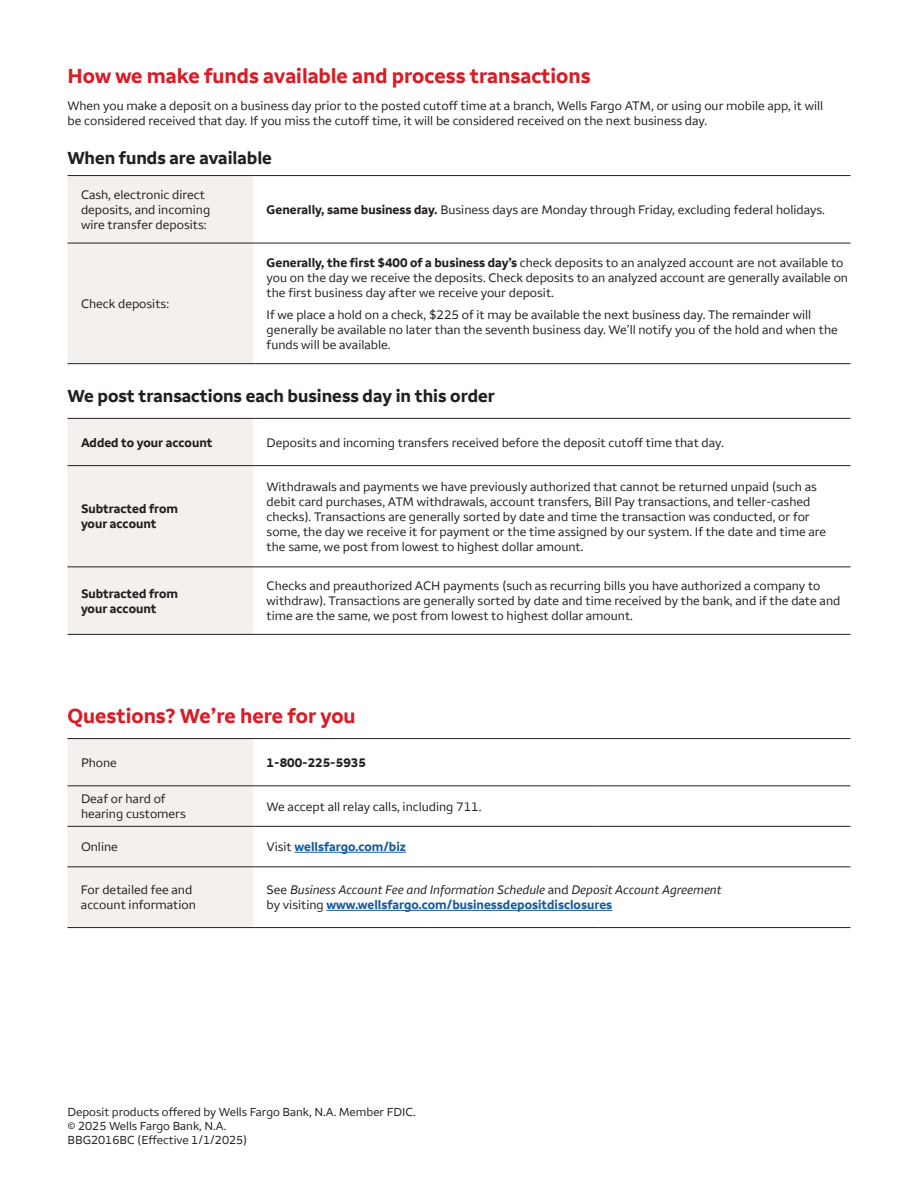
<style>
.page{position:relative;width:918px;height:1188px;background:#fff}
.page>*{position:absolute;margin:0;border:0;box-sizing:border-box;transform-origin:0 0}
.t1{font:700 21px "Wells Fargo Sans";color:#d71e28}
.t2{font:700 18px "Wells Fargo Sans";color:#231f20}
.t3{font:12.75px/15px "Wells Fargo Sans";color:#231f20}
.t4{font:italic 12.75px/15px "Wells Fargo Sans";color:#231f20}
.t5{font:700 12.75px/15px "Wells Fargo Sans";color:#231f20}
.t6{font:700 12.75px "Wells Fargo Sans";color:#175d9e}
.t7{font:12px "Wells Fargo Sans";color:#231f20}
.s1{font-weight:700}
.s2{font-weight:400;color:#231f20}
.s3{font-style:normal}
.s4{font-weight:700;font-style:normal;color:#175d9e}
</style>
<div class="page">
<div style="left:68px;top:739px;width:185px;height:188px;background:#f4f0ed"></div>
<hr style="left:68px;top:738px;width:185px;height:1px;background:#231f20">
<hr style="left:253px;top:738px;width:173px;height:1px;background:#231f20">
<hr style="left:426px;top:738px;width:173px;height:1px;background:#231f20">
<hr style="left:599px;top:738px;width:251px;height:1px;background:#231f20">
<hr style="left:68px;top:786px;width:185px;height:1px;background:#231f20">
<hr style="left:253px;top:786px;width:173px;height:1px;background:#231f20">
<hr style="left:426px;top:786px;width:173px;height:1px;background:#231f20">
<hr style="left:599px;top:786px;width:251px;height:1px;background:#231f20">
<hr style="left:68px;top:826px;width:185px;height:1px;background:#231f20">
<hr style="left:253px;top:826px;width:173px;height:1px;background:#231f20">
<hr style="left:426px;top:826px;width:173px;height:1px;background:#231f20">
<hr style="left:599px;top:826px;width:251px;height:1px;background:#231f20">
<hr style="left:68px;top:867px;width:185px;height:1px;background:#231f20">
<hr style="left:253px;top:867px;width:173px;height:1px;background:#231f20">
<hr style="left:426px;top:867px;width:173px;height:1px;background:#231f20">
<hr style="left:599px;top:867px;width:251px;height:1px;background:#231f20">
<hr style="left:68px;top:927px;width:185px;height:1px;background:#231f20">
<hr style="left:253px;top:927px;width:173px;height:1px;background:#231f20">
<hr style="left:426px;top:927px;width:173px;height:1px;background:#231f20">
<hr style="left:599px;top:927px;width:251px;height:1px;background:#231f20">
<hr style="left:295px;top:852px;width:111px;height:1px;background:#175d9e">
<hr style="left:327px;top:910px;width:285px;height:1px;background:#175d9e">
<div style="left:68px;top:176px;width:185px;height:187px;background:#f4f0ed"></div>
<hr style="left:68px;top:175px;width:185px;height:1px;background:#231f20">
<hr style="left:253px;top:175px;width:597px;height:1px;background:#231f20">
<hr style="left:68px;top:243px;width:185px;height:1px;background:#231f20">
<hr style="left:253px;top:243px;width:597px;height:1px;background:#231f20">
<hr style="left:68px;top:363px;width:185px;height:1px;background:#231f20">
<hr style="left:253px;top:363px;width:597px;height:1px;background:#231f20">
<div style="left:68px;top:419px;width:185px;height:215px;background:#f4f0ed"></div>
<hr style="left:68px;top:418px;width:185px;height:1px;background:#231f20">
<hr style="left:253px;top:418px;width:597px;height:1px;background:#231f20">
<hr style="left:68px;top:465px;width:185px;height:1px;background:#231f20">
<hr style="left:253px;top:465px;width:597px;height:1px;background:#231f20">
<hr style="left:68px;top:567px;width:185px;height:1px;background:#231f20">
<hr style="left:253px;top:567px;width:597px;height:1px;background:#231f20">
<hr style="left:68px;top:634px;width:185px;height:1px;background:#231f20">
<hr style="left:253px;top:634px;width:597px;height:1px;background:#231f20">
<h2 class="t1" style="left:68px;top:63px;width:525px">How we make funds available and process transactions</h2>
<p class="t3" style="left:68px;top:99px;width:757px">When you make a deposit on a business day prior to the posted cutoff time at a branch, Wells Fargo ATM, or using our mobile app, it will be considered received that day. If you miss the cutoff time, it will be considered received on the next business day.</p>
<h3 class="t2" style="left:68px;top:147px;width:206px">When funds are available</h3>
<h4 class="t3" style="left:81px;top:187px;width:131px">Cash, electronic direct deposits, and incoming wire transfer deposits:</h4>
<p class="t3" style="left:267px;top:202px;width:560px"><span class="s1">Generally, same business day.</span> Business days are Monday through Friday, excluding federal holidays.</p>
<h4 class="t3" style="left:81px;top:296px;width:90px">Check deposits:</h4>
<p class="t3" style="left:267px;top:255px;width:583px"><span class="s1">Generally, the first $400 of a business day’s</span> check deposits to an analyzed account are not available to you on the day we receive the deposits. Check deposits to an analyzed account are generally available on the first business day after we receive your deposit.</p>
<p class="t3" style="left:267px;top:307px;width:573px">If we place a hold on a check, $225 of it may be available the next business day. The remainder will generally be available no later than the seventh business day. We’ll notify you of the hold and when the funds will be available.</p>
<h3 class="t2" style="left:68px;top:385px;width:429px">We post transactions each business day in this order</h3>
<h4 class="t5" style="left:81px;top:435px;width:133px">Added to your account</h4>
<p class="t3" style="left:267px;top:435px;width:459px">Deposits and incoming transfers received before the deposit cutoff time that day.</p>
<h4 class="t5" style="left:81px;top:502px;width:98px">Subtracted from your account</h4>
<p class="t3" style="left:267px;top:479px;width:561px">Withdrawals and payments we have previously authorized that cannot be returned unpaid (such as debit card purchases, ATM withdrawals, account transfers, Bill Pay transactions, and teller-cashed checks). Transactions are generally sorted by date and time the transaction was conducted, or for some, the day we receive it for payment or the time assigned by our system. If the date and time are the same, we post from lowest to highest dollar amount.</p>
<p class="t5" style="left:81px;top:586px;width:98px">Subtracted from your account</p>
<p class="t3" style="left:267px;top:578px;width:575px">Checks and preauthorized ACH payments (such as recurring bills you have authorized a company to withdraw). Transactions are generally sorted by date and time received by the bank, and if the date and time are the same, we post from lowest to highest dollar amount.</p>
<h2 class="t1" style="left:68px;top:703px;width:290px">Questions? We’re here for you</h2>
<h3 class="t3" style="left:81px;top:755px;width:37px">Phone</h3>
<p class="t5" style="left:267px;top:755px;width:101px">1-800-225-5935</p>
<h3 class="t3" style="left:81px;top:791px;width:106px">Deaf or hard of hearing customers</h3>
<p class="t3" style="left:267px;top:799px;width:217px">We accept all relay calls, including 711.</p>
<h3 class="t3" style="left:81px;top:839px;width:38px">Online</h3>
<p class="t6" style="left:267px;top:839px;width:141px"><span class="s2">Visit</span> wellsfargo.com/biz</p>
<h3 class="t3" style="left:81px;top:883px;width:116px">For detailed fee and account information</h3>
<p class="t4" style="left:267px;top:883px;width:457px"><span class="s3">See</span> Business Account Fee and Information Schedule <span class="s3">and</span> Deposit Account Agreement <span class="s3">by visiting</span> <span class="s4">www.wellsfargo.com/businessdepositdisclosures</span></p>
<p class="t7" style="left:68px;top:1104px;width:350px">Deposit products offered by Wells Fargo Bank, N.A. Member FDIC.</p>
<p class="t7" style="left:68px;top:1119px;width:160px">© 2025 Wells Fargo Bank, N.A.</p>
<p class="t7" style="left:68px;top:1133px;width:181px">BBG2016BC (Effective 1/1/2025)</p>
</div>
